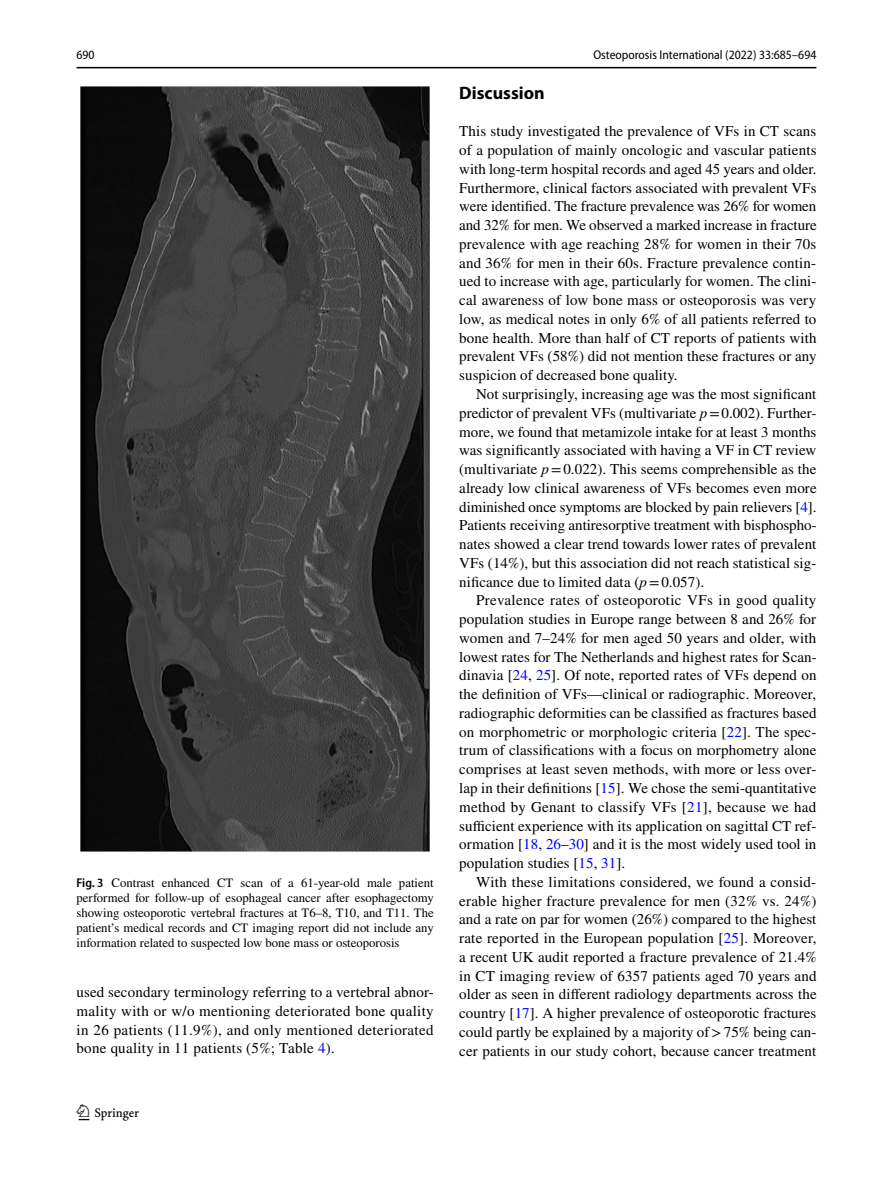
<style>
.page{position:relative;width:893px;height:1187px;background:#fff}
.page>*{position:absolute;margin:0;border:0;box-sizing:border-box;transform-origin:0 0}
.t1{font:22.5px "Springnew Regular 2";color:#000}
.t2{font:700 18px "Myriad Pro";color:#000}
.t3{font:15px/18.8px "STIX";letter-spacing:.005em;color:#000;text-align:justify}
.t4{font:12.75px/15px "STIX";color:#000;text-align:justify}
.t5{font:12.75px "Myriad Pro Semi Cn 3";color:#000}
.t6{font:semi-condensed 12.75px "Myriad Pro";color:#000}
.s1{font-family:"Myriad Pro";font-weight:600;font-stretch:semi-condensed}
.s2{color:#00f}
.s3{font-style:italic}
</style>
<div class="page">
<hr style="left:77px;top:67px;width:739px;height:1px;background:#000">
<img style="left:81px;top:87px;width:348px;height:764px">
<p class="t6" style="left:77px;top:48px;width:20px">690</p>
<p class="t5" style="left:593px;top:48px;width:225px">Osteoporosis International (2022) 33:685–694</p>
<p class="t4" style="left:77px;top:875px;width:359px"><span class="s1">Fig. 3</span> Contrast enhanced CT scan of a 61-year-old male patient performed for follow-up of esophageal cancer after esophagectomy showing osteoporotic vertebral fractures at T6–8, T10, and T11. The patient’s medical records and CT imaging report did not include any information related to suspected low bone mass or osteoporosis</p>
<p class="t3" style="left:77px;top:983px;width:359px">used secondary terminology referring to a vertebral abnor&shy;mality with or w/o mentioning deteriorated bone quality in 26 patients (11.9%), and only mentioned deteriorated bone quality in 11 patients (5%; Table <span class="s2">4</span>).</p>
<h1 class="t1" style="left:79px;top:1104px;width:62px">1 3</h1>
<p class="t2" style="left:459px;top:81px;width:87px">Discussion</p>
<p class="t3" style="left:459px;top:123px;width:359px">This study investigated the prevalence of VFs in CT scans of a population of mainly oncologic and vascular patients with long-term hospital records and aged 45 years and older.<br>Furthermore, clinical factors associated with prevalent VFs were identified. The fracture prevalence was 26% for women and 32% for men. We observed a marked increase in fracture prevalence with age reaching 28% for women in their 70s and 36% for men in their 60s. Fracture prevalence contin&shy;ued to increase with age, particularly for women. The clini&shy;cal awareness of low bone mass or osteoporosis was very low, as medical notes in only 6% of all patients referred to bone health. More than half of CT reports of patients with prevalent VFs (58%) did not mention these fractures or any suspicion of decreased bone quality.</p>
<p class="t3" style="left:459px;top:385px;width:359px;text-indent:17px">Not surprisingly, increasing age was the most significant predictor of prevalent VFs (multivariate <span class="s3">p</span>=0.002). Further&shy;more, we found that metamizole intake for at least 3 months was significantly associated with having a VF in CT review (multivariate <span class="s3">p</span>=0.022). This seems comprehensible as the already low clinical awareness of VFs becomes even more diminished once symptoms are blocked by pain relievers [<span class="s2">4</span>].<br>Patients receiving antiresorptive treatment with bisphospho&shy;nates showed a clear trend towards lower rates of prevalent VFs (14%), but this association did not reach statistical sig&shy;nificance due to limited data (<span class="s3">p</span>=0.057).</p>
<p class="t3" style="left:459px;top:592px;width:359px;text-indent:17px">Prevalence rates of osteoporotic VFs in good quality population studies in Europe range between 8 and 26% for women and 7–24% for men aged 50 years and older, with lowest rates for The Netherlands and highest rates for Scan&shy;dinavia [<span class="s2">24</span>, <span class="s2">25</span>]. Of note, reported rates of VFs depend on the definition of VFs—clinical or radiographic. Moreover, radiographic deformities can be classified as fractures based on morphometric or morphologic criteria [<span class="s2">22</span>]. The spec&shy;trum of classifications with a focus on morphometry alone comprises at least seven methods, with more or less over&shy;lap in their definitions [<span class="s2">15</span>]. We chose the semi-quantitative method by Genant to classify VFs [<span class="s2">21</span>], because we had sufficient experience with its application on sagittal CT ref&shy;ormation [<span class="s2">18</span>, <span class="s2">26</span>–<span class="s2">30</span>] and it is the most widely used tool in population studies [<span class="s2">15</span>, <span class="s2">31</span>].</p>
<p class="t3" style="left:459px;top:873px;width:359px;text-indent:17px">With these limitations considered, we found a consid&shy;erable higher fracture prevalence for men (32% vs. 24%) and a rate on par for women (26%) compared to the highest rate reported in the European population [<span class="s2">25</span>]. Moreover, a recent UK audit reported a fracture prevalence of 21.4% in CT imaging review of 6357 patients aged 70 years and older as seen in different radiology departments across the country [<span class="s2">17</span>]. A higher prevalence of osteoporotic fractures could partly be explained by a majority of&gt;75% being can&shy;cer patients in our study cohort, because cancer treatment</p>
</div>
